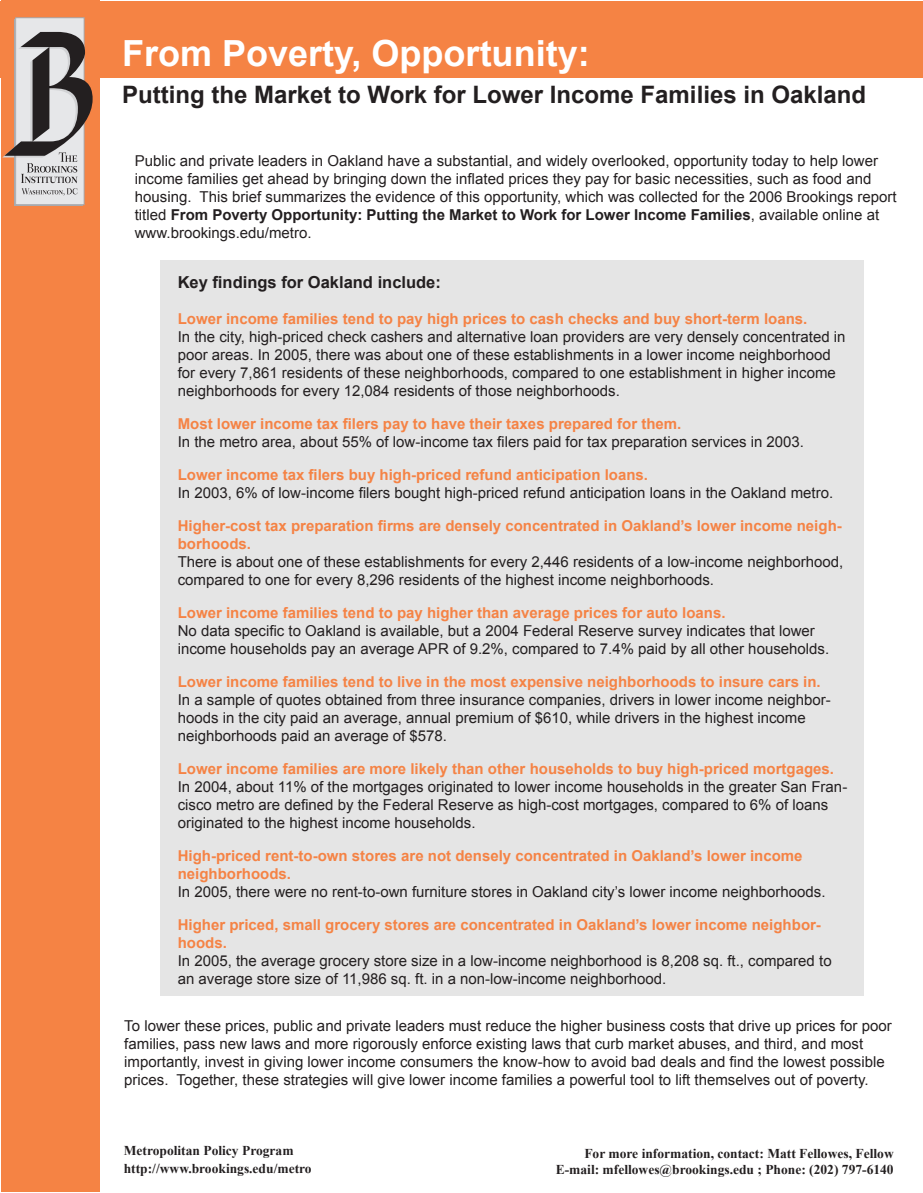
<style>
.page{position:relative;width:923px;height:1193px;background:#fff}
.page>*{position:absolute;margin:0;border:0;box-sizing:border-box;transform-origin:0 0}
.t1{font:700 36px "Arial";color:#fff}
.t2{font:700 24px "Arial";color:#231f20}
.t3{font:700 16.5px "Arial";color:#231f20}
.t4{font:15px/18px "Arial";color:#231f20}
.t5{font:700 15px/18px "Arial";color:#f58345}
.t6{font:700 13.5px/18px "Times New Roman";color:#231f20}
.s1{font-weight:700}
</style>
<div class="page">
<div style="left:160px;top:260px;width:704px;height:736px;background:#e5e5e5"></div>
<div style="left:1px;top:1px;width:98px;height:1191px;background:#f58344"></div>
<div style="left:0;top:1px;width:922px;height:77px;background:#f58344"></div>
<div style="left:16px;top:18px;width:68px;height:187px;background:#e6e7e9"></div>
<div style="left:15px;top:17px;width:69px;height:188px;border:1px solid #a8a9ad"></div>
<svg style="left:2px;top:32px;width:91px;height:164px"></svg>
<h1 class="t1" style="left:122px;top:30px;width:469px">From Poverty, Opportunity:</h1>
<h2 class="t2" style="left:122px;top:78px;width:745px">Putting the Market to Work for Lower Income Families in Oakland</h2>
<p class="t4" style="left:135px;top:152px;width:763px">Public and private leaders in Oakland have a substantial, and widely overlooked, opportunity today to help lower income families get ahead by bringing down the inflated prices they pay for basic necessities, such as food and housing. This brief summarizes the evidence of this opportunity, which was collected for the 2006 Brookings report titled <span class="s1">From Poverty Opportunity: Putting the Market to Work for Lower Income Families</span>, available online at www.brookings.edu/metro.</p>
<p class="t3" style="left:178px;top:271px;width:265px">Key findings for Oakland include:</p>
<p class="t5" style="left:178px;top:310px;width:631px">Lower income families tend to pay high prices to cash checks and buy short-term loans.</p>
<p class="t4" style="left:178px;top:328px;width:669px">In the city, high-priced check cashers and alternative loan providers are very densely concentrated in poor areas. In 2005, there was about one of these establishments in a lower income neighborhood for every 7,861 residents of these neighborhoods, compared to one establishment in higher income neighborhoods for every 12,084 residents of those neighborhoods.</p>
<p class="t5" style="left:178px;top:415px;width:505px">Most lower income tax filers pay to have their taxes prepared for them.</p>
<p class="t4" style="left:178px;top:433px;width:628px">In the metro area, about 55% of low-income tax filers paid for tax preparation services in 2003.</p>
<p class="t5" style="left:178px;top:466px;width:472px">Lower income tax filers buy high-priced refund anticipation loans.</p>
<p class="t4" style="left:178px;top:484px;width:657px">In 2003, 6% of low-income filers bought high-priced refund anticipation loans in the Oakland metro.</p>
<p class="t5" style="left:178px;top:517px;width:665px">Higher-cost tax preparation firms are densely concentrated in Oakland’s lower income neigh&shy;borhoods.</p>
<p class="t4" style="left:178px;top:553px;width:667px">There is about one of these establishments for every 2,446 residents of a low-income neighborhood, compared to one for every 8,296 residents of the highest income neighborhoods.</p>
<p class="t5" style="left:178px;top:604px;width:549px">Lower income families tend to pay higher than average prices for auto loans.</p>
<p class="t4" style="left:178px;top:622px;width:653px">No data specific to Oakland is available, but a 2004 Federal Reserve survey indicates that lower income households pay an average APR of 9.2%, compared to 7.4% paid by all other households.</p>
<p class="t5" style="left:178px;top:673px;width:644px">Lower income families tend to live in the most expensive neighborhoods to insure cars in.</p>
<p class="t4" style="left:178px;top:691px;width:654px">In a sample of quotes obtained from three insurance companies, drivers in lower income neighbor&shy;hoods in the city paid an average, annual premium of $610, while drivers in the highest income neighborhoods paid an average of $578.</p>
<p class="t5" style="left:178px;top:760px;width:658px">Lower income families are more likely than other households to buy high-priced mortgages.</p>
<p class="t4" style="left:178px;top:778px;width:671px">In 2004, about 11% of the mortgages originated to lower income households in the greater San Fran&shy;cisco metro are defined by the Federal Reserve as high-cost mortgages, compared to 6% of loans originated to the highest income households.</p>
<p class="t5" style="left:178px;top:847px;width:626px">High-priced rent-to-own stores are not densely concentrated in Oakland’s lower income neighborhoods.</p>
<p class="t4" style="left:178px;top:883px;width:649px">In 2005, there were no rent-to-own furniture stores in Oakland city’s lower income neighborhoods.</p>
<p class="t5" style="left:178px;top:916px;width:644px">Higher priced, small grocery stores are concentrated in Oakland’s lower income neighbor&shy;hoods.</p>
<p class="t4" style="left:178px;top:952px;width:655px">In 2005, the average grocery store size in a low-income neighborhood is 8,208 sq. ft., compared to an average store size of 11,986 sq. ft. in a non-low-income neighborhood.</p>
<p class="t4" style="left:124px;top:1017px;width:768px">To lower these prices, public and private leaders must reduce the higher business costs that drive up prices for poor families, pass new laws and more rigorously enforce existing laws that curb market abuses, and third, and most importantly, invest in giving lower income consumers the know-how to avoid bad deals and find the lowest possible prices. Together, these strategies will give lower income families a powerful tool to lift themselves out of poverty.</p>
<p class="t6" style="left:124px;top:1141px;width:189px">Metropolitan Policy Program http://www.brookings.edu/metro</p>
<p class="t6" style="left:555px;top:1144px;width:339px;line-height:16.2px;text-align:right">For more information, contact: Matt Fellowes, Fellow<br>E-mail: mfellowes@brookings.edu ; Phone: (202) 797-6140</p>
</div>
